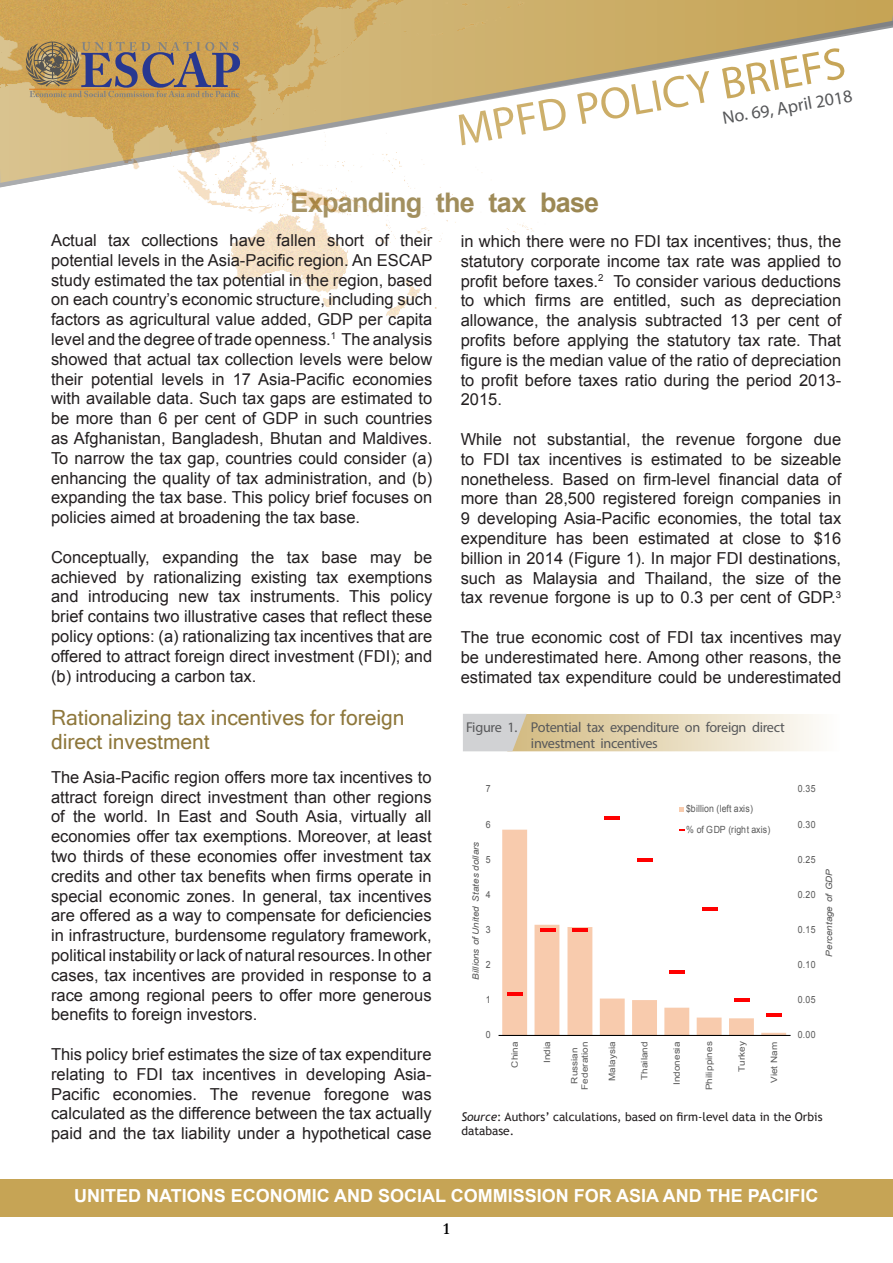
<style>
.page{position:relative;width:893px;height:1263px;background:#fff}
.page>*{position:absolute;margin:0;border:0;box-sizing:border-box;transform-origin:0 0}
.t1{font:45px "Myriad Pro";color:#c6a455}
.t2{font:700 27px "Arial";letter-spacing:-.03em;color:#8e773b}
.Heading{font:21px/23.7px "Microsoft Sans Serif";color:#8e773b}
.t3{font:700 18px "Arial";color:#fff}
.t4{font:18px "Myriad Pro";color:#57585a}
.t5{font:16.5px/19.8px "Arial";color:#231f20;text-align:justify}
.t6{font:700 16.5px "Garamond";color:#000}
.t7{font:14.25px/16.2px "Myriad Pro";letter-spacing:-.02em;color:#57585a}
.Source{font:12px/14.4px "Trebuchet MS";color:#231f20}
.t8{font:9.9px/20.9px "Arial";letter-spacing:.02em;color:#595959;scale:.88 1}
.t9{font:8.7px/10.4px "Arial";letter-spacing:.01em;color:#595959;text-align:center;scale:1.13 1}
.t10{font:italic 8.7px "Arial";letter-spacing:-.02em;color:#595959;scale:1.13 1}
.s1{font-style:italic}
</style>
<div class="page">
<svg style="left:570px;top:0;width:310px;height:86px"></svg>
<img style="left:0;top:0;width:570px;height:317px">
<svg style="left:26px;top:42px;width:214px;height:55px;background:#a28660"></svg>
<div style="left:0;top:1179px;width:893px;height:38px;background:#c6a455"></div>
<svg style="left:463px;top:714px;width:353px;height:37px;background:#e3d9bf"></svg>
<svg style="left:502px;top:830px;width:284px;height:205px"></svg>
<hr style="left:499px;top:1035px;width:291px;height:1px;background:#000">
<hr style="left:508px;top:992px;width:15px;height:3px;background:#f00">
<hr style="left:540px;top:928px;width:15px;height:4px;background:#f00">
<hr style="left:572px;top:928px;width:16px;height:4px;background:#f00">
<hr style="left:604px;top:816px;width:16px;height:4px;background:#f00">
<hr style="left:637px;top:858px;width:15px;height:4px;background:#f00">
<hr style="left:669px;top:970px;width:16px;height:4px;background:#f00">
<hr style="left:702px;top:907px;width:15px;height:4px;background:#f00">
<hr style="left:734px;top:998px;width:16px;height:4px;background:#f00">
<hr style="left:767px;top:1013px;width:15px;height:4px;background:#f00">
<svg style="left:680px;top:807px;width:4px;height:4px"></svg>
<p class="t1" style="left:452px;top:104px;width:396px;rotate:-10deg">MPFD POLICY BRIEFS</p>
<p class="t4" style="left:721px;top:107px;width:133px;rotate:-10deg">No. 69, April 2018</p>
<p class="t2" style="left:290px;top:185px;width:310px">Expanding the tax base</p>
<p class="t5" style="left:51px;top:230px;width:383px">Actual tax collections have fallen short of their potential levels in the Asia-Pacific region. An ESCAP study estimated the tax potential in the region, based on each country’s economic structure, including such factors as agricultural value added, GDP per capita level and the degree of trade openness.<sup>1</sup> The analysis showed that actual tax collection levels were below their potential levels in 17 Asia-Pacific economies with available data. Such tax gaps are estimated to be more than 6 per cent of GDP in such countries as Afghanistan, Bangladesh, Bhutan and Maldives.<br>To narrow the tax gap, countries could consider (a) enhancing the quality of tax administration, and (b) expanding the tax base. This policy brief focuses on policies aimed at broadening the tax base.</p>
<p class="t5" style="left:51px;top:547px;width:383px">Conceptually, expanding the tax base may be achieved by rationalizing existing tax exemptions and introducing new tax instruments. This policy brief contains two illustrative cases that reflect these policy options: (a) rationalizing tax incentives that are offered to attract foreign direct investment (FDI); and (b) introducing a carbon tax.</p>
<p class="Heading" style="left:51px;top:705px;width:355px">Rationalizing tax incentives for foreign direct investment</p>
<p class="t5" style="left:51px;top:767px;width:382px">The Asia-Pacific region offers more tax incentives to attract foreign direct investment than other regions of the world. In East and South Asia, virtually all economies offer tax exemptions. Moreover, at least two thirds of these economies offer investment tax credits and other tax benefits when firms operate in special economic zones. In general, tax incentives are offered as a way to compensate for deficiencies in infrastructure, burdensome regulatory framework, political instability or lack of natural resources. In other cases, tax incentives are provided in response to a race among regional peers to offer more generous benefits to foreign investors.</p>
<p class="t5" style="left:51px;top:1044px;width:382px">This policy brief estimates the size of tax expenditure relating to FDI tax incentives in developing Asia-Pacific economies. The revenue foregone was calculated as the difference between the tax actually paid and the tax liability under a hypothetical case</p>
<p class="t5" style="left:461px;top:231px;width:382px">in which there were no FDI tax incentives; thus, the statutory corporate income tax rate was applied to profit before taxes.<sup>2</sup> To consider various deductions to which firms are entitled, such as depreciation allowance, the analysis subtracted 13 per cent of profits before applying the statutory tax rate. That figure is the median value of the ratio of depreciation to profit before taxes ratio during the period 2013- 2015.</p>
<p class="t5" style="left:461px;top:429px;width:382px">While not substantial, the revenue forgone due to FDI tax incentives is estimated to be sizeable nonetheless. Based on firm-level financial data of more than 28,500 registered foreign companies in 9 developing Asia-Pacific economies, the total tax expenditure has been estimated at close to $16 billion in 2014 (Figure 1). In major FDI destinations, such as Malaysia and Thailand, the size of the tax revenue forgone is up to 0.3 per cent of GDP.<sup>3</sup></p>
<p class="t5" style="left:461px;top:627px;width:382px">The true economic cost of FDI tax incentives may be underestimated here. Among other reasons, the estimated tax expenditure could be underestimated</p>
<p class="t7" style="left:466px;top:719px;width:53px">Figure 1.</p>
<p class="t7" style="left:531px;top:719px;width:255px">Potential tax expenditure on foreign direct investment incentives</p>
<p class="t8" style="left:486px;top:779px;width:7px">7</p>
<p class="t8" style="left:798px;top:779px;width:22px">0.35</p>
<p class="t8" style="left:486px;top:814px;width:7px">6</p>
<p class="t8" style="left:686px;top:798px;width:97px">$billion (left axis)<br>% of GDP (right axis)</p>
<p class="t8" style="left:798px;top:814px;width:22px">0.30</p>
<p class="t10" style="left:470px;top:980px;width:124px;rotate:-90deg">Billions of United States dollars</p>
<p class="t8" style="left:486px;top:849px;width:7px">5</p>
<p class="t8" style="left:486px;top:884px;width:7px">4</p>
<p class="t8" style="left:486px;top:919px;width:7px">3</p>
<p class="t8" style="left:486px;top:954px;width:7px">2</p>
<p class="t8" style="left:798px;top:849px;width:22px">0.25</p>
<p class="t8" style="left:798px;top:884px;width:22px">0.20</p>
<p class="t8" style="left:798px;top:919px;width:22px">0.15</p>
<p class="t8" style="left:798px;top:954px;width:22px">0.10</p>
<p class="t10" style="left:823px;top:956px;width:79px;rotate:-90deg">Percentage of GDP</p>
<p class="t8" style="left:486px;top:989px;width:7px">1</p>
<p class="t8" style="left:798px;top:989px;width:22px">0.05</p>
<p class="t8" style="left:486px;top:1024px;width:7px">0</p>
<p class="t8" style="left:798px;top:1024px;width:22px">0.00</p>
<p class="t9" style="left:510px;top:1068px;width:25px;rotate:-90deg">China</p>
<p class="t9" style="left:542px;top:1063px;width:21px;rotate:-90deg">India</p>
<p class="t9" style="left:569px;top:1090px;width:44px;rotate:-90deg">Russian<br>Federation</p>
<p class="t9" style="left:607px;top:1081px;width:37px;rotate:-90deg">Malaysia</p>
<p class="t9" style="left:639px;top:1080px;width:36px;rotate:-90deg">Thailand</p>
<p class="t9" style="left:672px;top:1085px;width:40px;rotate:-90deg">Indonesia</p>
<p class="t9" style="left:704px;top:1090px;width:45px;rotate:-90deg">Philippines</p>
<p class="t9" style="left:736px;top:1072px;width:29px;rotate:-90deg">Turkey</p>
<p class="t9" style="left:769px;top:1083px;width:38px;rotate:-90deg">Viet Nam</p>
<p class="Source" style="left:461px;top:1109px;width:363px"><span class="s1">Source</span>: Authors’ calculations, based on firm-level data in the Orbis database.</p>
<p class="t3" style="left:74px;top:1183px;width:746px">UNITED NATIONS ECONOMIC AND SOCIAL COMMISSION FOR ASIA AND THE PACIFIC</p>
<p class="t6" style="left:443px;top:1217px;width:8px">1</p>
</div>
